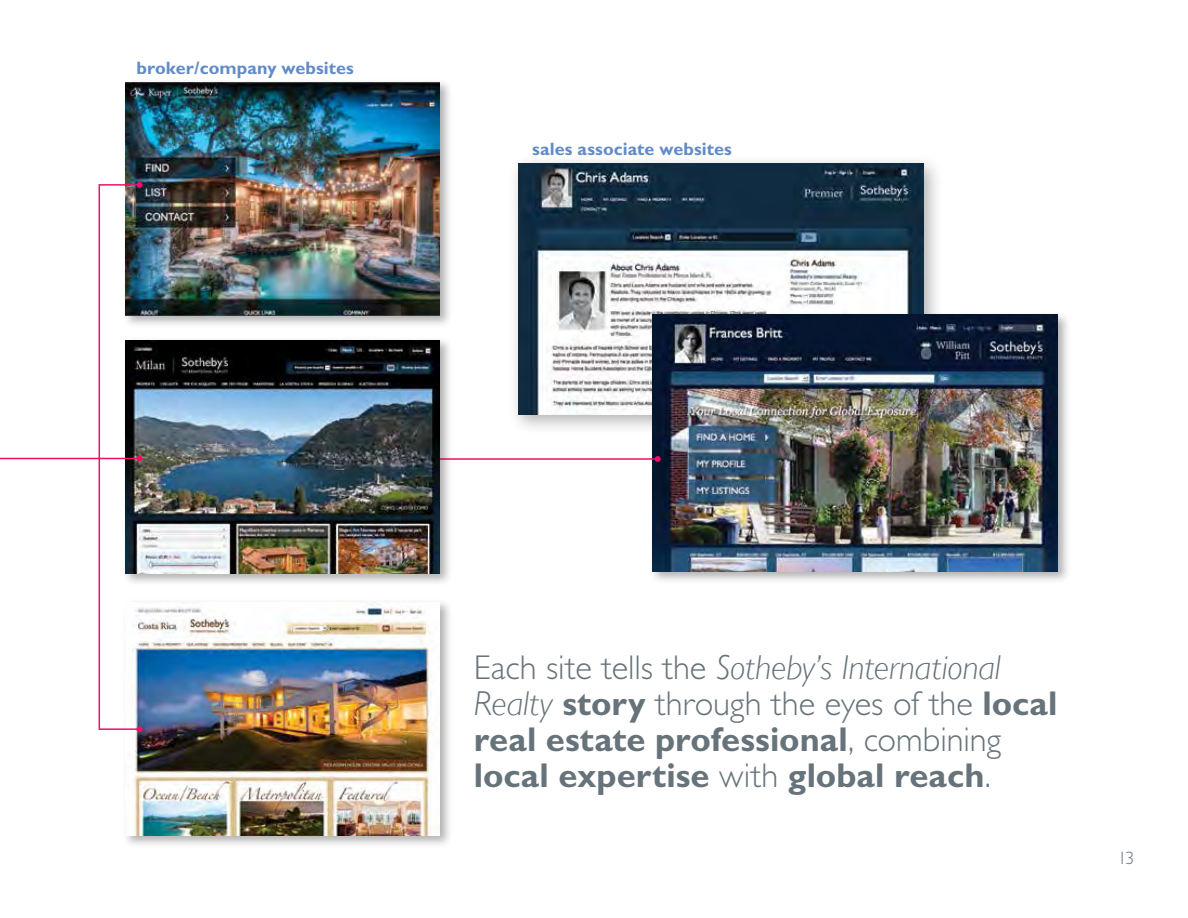
<style>
.page{position:relative;width:1188px;height:918px;background:#fff}
.page>*{position:absolute;margin:0;border:0;box-sizing:border-box;transform-origin:0 0}
.t1{font:700 34.5px/36px "Gill Sans";color:#67737a}
.t2{font:700 18px "Gill Sans";letter-spacing:.005em;color:#618bc8}
.t3{font:300 18px "Gill Sans";color:#67737a}
.s1{font-weight:300}
.s2{font-weight:300;font-style:italic}
</style>
<div class="page">
<div style="left:508px;top:153px;width:436px;height:282px;background:#231f20;opacity:.35"></div>
<img style="left:518px;top:164px;width:406px;height:251px">
<div style="left:649px;top:311px;width:422px;height:273px;background:#231f20;opacity:.35"></div>
<img style="left:653px;top:315px;width:405px;height:256px">
<hr style="left:404px;top:458px;width:254px;height:2px;background:#ed1065">
<svg style="left:655px;top:456px;width:6px;height:6px"></svg>
<div style="left:122px;top:599px;width:331px;height:250px;background:#231f20;opacity:.35"></div>
<img style="left:126px;top:602px;width:314px;height:234px">
<div style="left:122px;top:79px;width:331px;height:250px;background:#231f20;opacity:.35"></div>
<img style="left:126px;top:82px;width:314px;height:234px">
<div style="left:122px;top:337px;width:331px;height:250px;background:#231f20;opacity:.35"></div>
<img style="left:126px;top:340px;width:314px;height:234px">
<hr style="left:0;top:458px;width:140px;height:1px;background:#ed1065">
<svg style="left:140px;top:455px;width:3px;height:6px"></svg>
<div style="left:99px;top:184px;width:41px;height:546px;border:2px solid #ed1065"></div>
<svg style="left:137px;top:726px;width:6px;height:6px"></svg>
<svg style="left:137px;top:182px;width:6px;height:6px"></svg>
<p class="t2" style="left:137px;top:58px;width:219px">broker/company websites</p>
<p class="t2" style="left:532px;top:139px;width:201px">sales associate websites</p>
<p class="t1" style="left:474px;top:649px;width:585px"><span class="s1">Each site tells the</span> <span class="s2">Sotheby’s International Realty</span> story <span class="s1">through the eyes of the</span> local real estate professional<span class="s1">, combining </span>local expertise <span class="s1">with</span> global reach<span class="s1">.</span></p>
<p class="t3" style="left:1118px;top:848px;width:18px">13</p>
</div>
